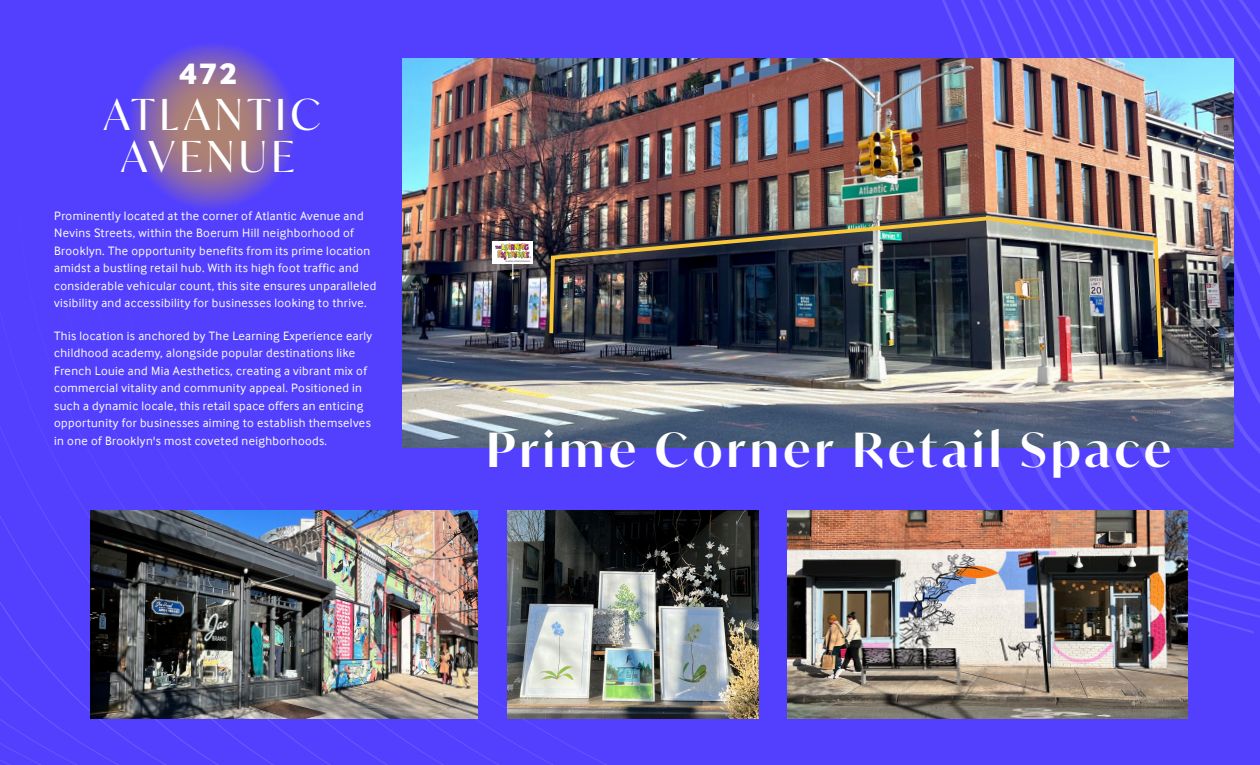
<style>
.page{position:relative;width:1260px;height:765px;background:#fff}
.page>*{position:absolute;margin:0;border:0;box-sizing:border-box;transform-origin:0 0}
.t1{font:600 47.12px "Ivy Mode";letter-spacing:.095em;color:#fff}
.t2{font:42.62px "Ivy Mode";letter-spacing:.1em;color:#fff}
.t3{font:800 31.12px "Inter Face";color:#fff}
.t4{font:12.5px/17.5px "Inter Face";letter-spacing:.03em;color:#fff}
</style>
<div class="page">
<svg style="left:1084px;top:0;width:176px;height:765px;background:#5543fe"></svg>
<div style="left:0;top:0;width:1084px;height:765px;background:#5340ff"></div>
<img style="left:788px;top:510px;width:400px;height:209px">
<img style="left:507px;top:510px;width:251px;height:209px">
<img style="left:91px;top:510px;width:387px;height:209px">
<svg style="left:51px;top:0;width:320px;height:284px;background:#5f49eb"></svg>
<img style="left:402px;top:59px;width:832px;height:389px">
<img style="left:547px;top:215px;width:618px;height:146px">
<div style="left:493px;top:241px;width:40px;height:22px;background:#fff"></div>
<img style="left:495px;top:243px;width:37px;height:19px">
<svg style="left:512px;top:263px;width:2px;height:17px"></svg>
<p class="t3" style="left:179px;top:55px;width:59px">472</p>
<p class="t2" style="left:104px;top:86px;width:218px">ATLANTIC</p>
<p class="t2" style="left:121px;top:128px;width:175px">AVENUE</p>
<p class="t4" style="left:54px;top:207px;width:324px">Prominently located at the corner of Atlantic Avenue and Nevins Streets, within the Boerum Hill neighborhood of Brooklyn. The opportunity benefits from its prime location amidst a bustling retail hub. With its high foot traffic and considerable vehicular count, this site ensures unparalleled visibility and accessibility for businesses looking to thrive.</p>
<p class="t4" style="left:54px;top:327px;width:319px">This location is anchored by The Learning Experience early childhood academy, alongside popular destinations like French Louie and Mia Aesthetics, creating a vibrant mix of commercial vitality and community appeal. Positioned in such a dynamic locale, this retail space offers an enticing opportunity for businesses aiming to establish themselves in one of Brooklyn's most coveted neighborhoods.</p>
<p class="t1" style="left:486px;top:418px;width:686px">Prime Corner Retail Space</p>
</div>
